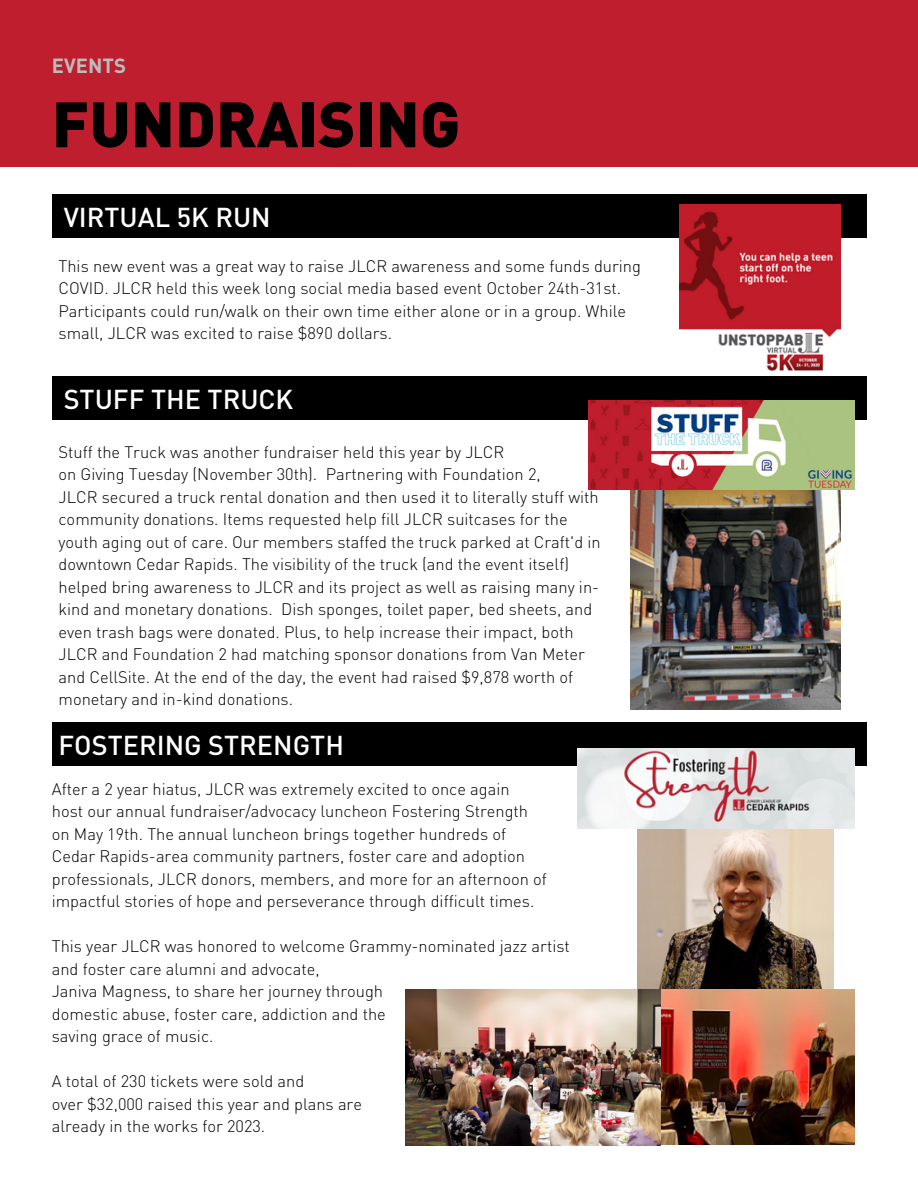
<style>
.page{position:relative;width:918px;height:1188px;background:#fff}
.page>*{position:absolute;margin:0;border:0;box-sizing:border-box;transform-origin:0 0}
.t1{font:900 63px "DINOT";color:#000}
.t2{font:500 27px "DINOT";color:#fff}
.t3{font:700 20.25px "DINOT";color:#bcbcbc}
.t4{font:300 16.5px/22.5px "DINOT";color:#000}
</style>
<div class="page">
<div style="left:52px;top:376px;width:815px;height:44px;background:#000"></div>
<div style="left:0;top:0;width:918px;height:166px;background:#bf1e2e"></div>
<div style="left:52px;top:194px;width:815px;height:44px;background:#000"></div>
<img style="left:680px;top:204px;width:161px;height:167px">
<img style="left:630px;top:490px;width:211px;height:219px">
<img style="left:588px;top:401px;width:267px;height:89px">
<div style="left:52px;top:722px;width:815px;height:44px;background:#000"></div>
<img style="left:638px;top:828px;width:195px;height:162px">
<img style="left:406px;top:990px;width:449px;height:155px">
<img style="left:577px;top:749px;width:277px;height:79px">
<p class="t3" style="left:52px;top:52px;width:76px">EVENTS</p>
<p class="t1" style="left:52px;top:82px;width:410px">FUNDRAISING</p>
<p class="t2" style="left:64px;top:199px;width:209px">VIRTUAL 5K RUN</p>
<p class="t4" style="left:59px;top:254px;width:584px">This new event was a great way to raise JLCR awareness and some funds during COVID. JLCR held this week long social media based event October 24th-31st.<br>Participants could run/walk on their own time either alone or in a group. While small, JLCR was excited to raise $890 dollars.</p>
<p class="t2" style="left:64px;top:381px;width:231px">STUFF THE TRUCK</p>
<p class="t4" style="left:59px;top:440px;width:447px">Stuff the Truck was another fundraiser held this year by JLCR</p>
<h1 class="t4" style="left:59px;top:462px;width:484px">on Giving Tuesday (November 30th). Partnering with Foundation 2,</h1>
<h2 class="t4" style="left:59px;top:485px;width:544px">JLCR secured a truck rental donation and then used it to literally stuff with community donations. Items requested help fill JLCR suitcases for the youth aging out of care. Our members staffed the truck parked at Craft'd in downtown Cedar Rapids. The visibility of the truck (and the event itself) helped bring awareness to JLCR and its project as well as raising many in&shy;kind and monetary donations. Dish sponges, toilet paper, bed sheets, and even trash bags were donated. Plus, to help increase their impact, both JLCR and Foundation 2 had matching sponsor donations from Van Meter and CellSite. At the end of the day, the event had raised $9,878 worth of monetary and in-kind donations.</h2>
<p class="t2" style="left:59px;top:727px;width:287px">FOSTERING STRENGTH</p>
<p class="t4" style="left:52px;top:777px;width:459px">After a 2 year hiatus, JLCR was extremely excited to once again</p>
<p class="t4" style="left:52px;top:799px;width:478px">host our annual fundraiser/advocacy luncheon Fostering Strength</p>
<h2 class="t4" style="left:52px;top:822px;width:456px">on May 19th. The annual luncheon brings together hundreds of</h2>
<p class="t4" style="left:52px;top:844px;width:497px">Cedar Rapids-area community partners, foster care and adoption professionals, JLCR donors, members, and more for an afternoon of impactful stories of hope and perseverance through difficult times.</p>
<p class="t4" style="left:52px;top:934px;width:520px">This year JLCR was honored to welcome Grammy-nominated jazz artist</p>
<p class="t4" style="left:52px;top:957px;width:269px">and foster care alumni and advocate,</p>
<p class="t4" style="left:52px;top:979px;width:333px">Janiva Magness, to share her journey through</p>
<p class="t4" style="left:52px;top:1002px;width:336px">domestic abuse, foster care, addiction and the</p>
<h2 class="t4" style="left:52px;top:1024px;width:163px">saving grace of music.</h2>
<p class="t4" style="left:52px;top:1069px;width:254px">A total of 230 tickets were sold and</p>
<p class="t4" style="left:52px;top:1092px;width:312px">over $32,000 raised this year and plans are</p>
<p class="t4" style="left:52px;top:1114px;width:215px">already in the works for 2023.</p>
</div>
